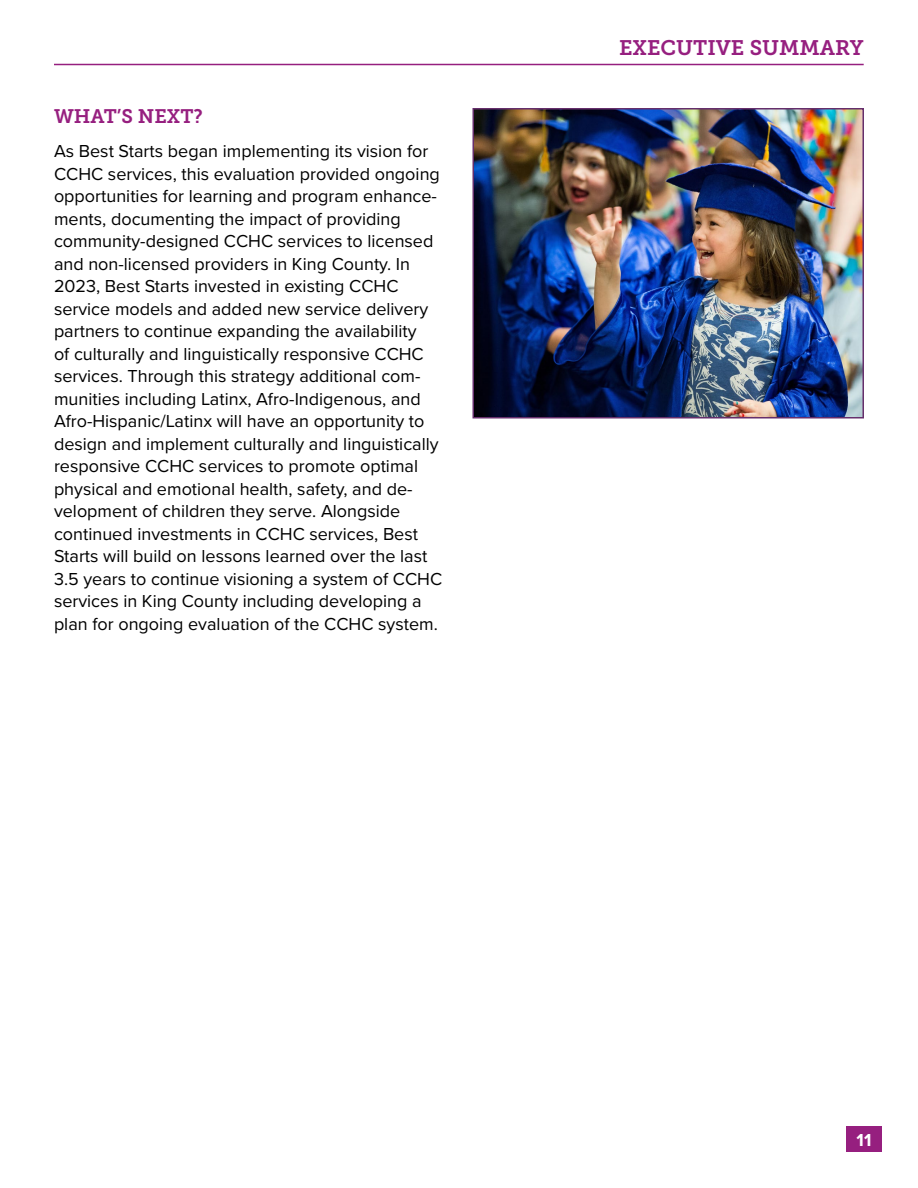
<style>
.page{position:relative;width:918px;height:1188px;background:#fff}
.page>*{position:absolute;margin:0;border:0;box-sizing:border-box;transform-origin:0 0}
.t1{font:21px "Museo Slab 700";color:#961f7f}
.t2{font:19.5px "Museo Slab 700";color:#961f7f}
.t3{font:18px/22.5px "Proxima Nova";color:#000}
.t4{font:700 18px "Proxima Nova";color:#fff}
</style>
<div class="page">
<hr style="left:54px;top:64px;width:810px;height:1px;background:#961f7f">
<div style="left:846px;top:1127px;width:36px;height:25px;background:#961f7f"></div>
<img style="left:475px;top:111px;width:386px;height:304px">
<div style="left:472px;top:108px;width:392px;height:310px;border:2px solid #662f6c"></div>
<p class="t2" style="left:54px;top:105px;width:151px">WHAT’S NEXT?</p>
<p class="t3" style="left:54px;top:139px;width:390px">As Best Starts began implementing its vision for CCHC services, this evaluation provided ongoing opportunities for learning and program enhance&shy;ments, documenting the impact of providing community-designed CCHC services to licensed and non-licensed providers in King County. In 2023, Best Starts invested in existing CCHC service models and added new service delivery partners to continue expanding the availability<br>of culturally and linguistically responsive CCHC services. Through this strategy additional com&shy;munities including Latinx, Afro-Indigenous, and Afro-Hispanic/Latinx will have an opportunity to design and implement culturally and linguistically responsive CCHC services to promote optimal physical and emotional health, safety, and de&shy;velopment of children they serve. Alongside continued investments in CCHC services, Best Starts will build on lessons learned over the last 3.5 years to continue visioning a system of CCHC services in King County including developing a plan for ongoing evaluation of the CCHC system.</p>
<p class="t1" style="left:619px;top:36px;width:246px">EXECUTIVE SUMMARY</p>
<p class="t4" style="left:857px;top:1126px;width:16px">11</p>
</div>
